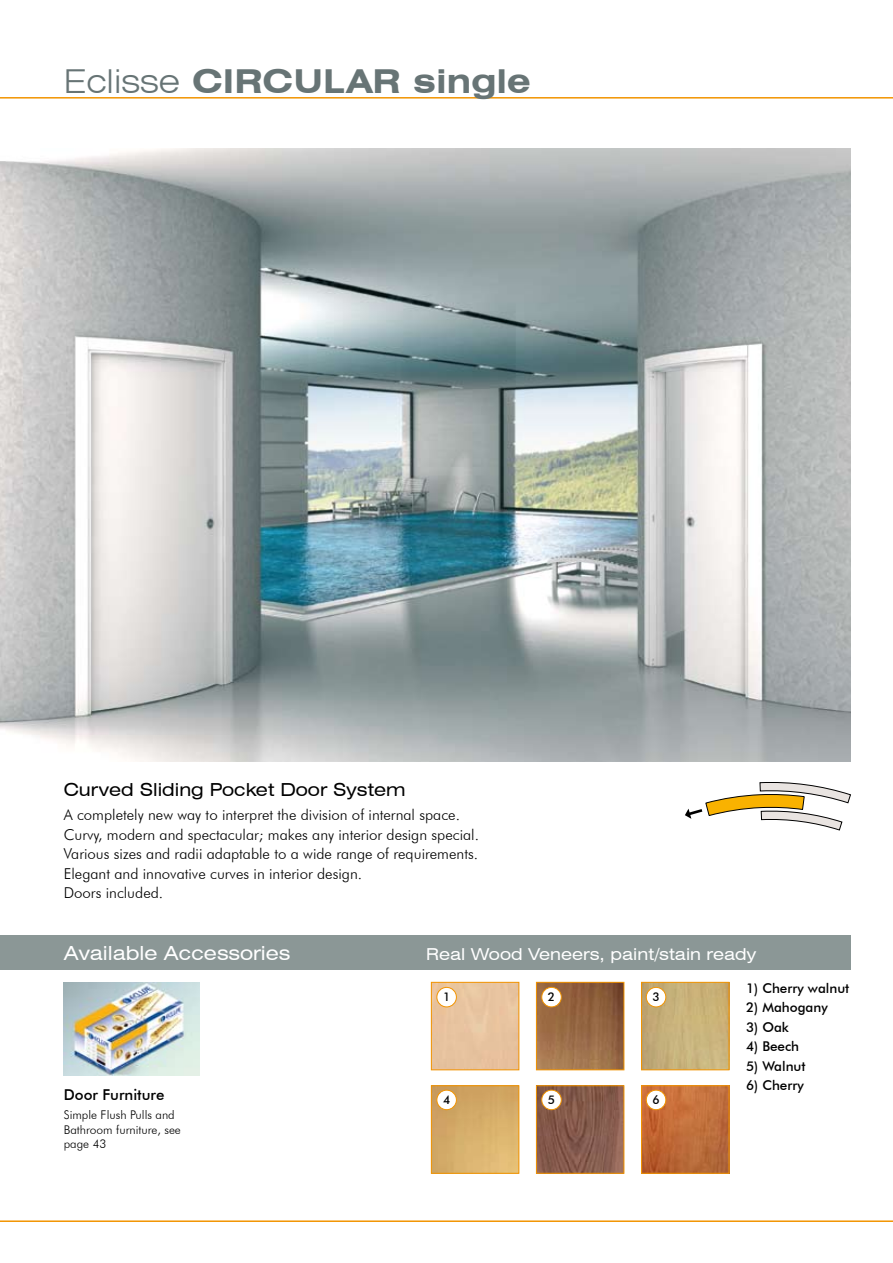
<style>
.page{position:relative;width:893px;height:1263px;background:#fff}
.page>*{position:absolute;margin:0;border:0;box-sizing:border-box;transform-origin:0 0}
.t1{font:700 expanded 33px "Swiss 721 BT";color:#677475}
.t2{font:expanded 19.5px "Swiss 721 BT";color:#fff}
.t3{font:expanded 18px "Swiss 721 BT";color:#000}
.t4{font:expanded 16.5px "Swiss 721 BT";color:#fff}
.t5{font:300 15px/19.5px "Futura BT";color:#000}
.t6{font:500 15px "Futura BT";color:#000}
.t7{font:500 13.5px "Futura BT";color:#000}
.t8{font:300 12px/14.4px "Futura BT";color:#000}
.t9{font:500 12px "Futura BT";color:#000}
.s1{font-weight:300}
</style>
<div class="page">
<img style="left:0;top:149px;width:850px;height:612px">
<hr style="left:0;top:97px;width:893px;height:2px;background:#f29400">
<svg style="left:685px;top:782px;width:166px;height:49px"></svg>
<div style="left:0;top:935px;width:850px;height:34px;background:#8b9796"></div>
<div style="left:433px;top:984px;width:84px;height:84px;background:#e8c39f"></div>
<div style="left:431px;top:982px;width:88px;height:88px;border:1px solid #f29400"></div>
<img style="left:538px;top:984px;width:84px;height:84px">
<div style="left:536px;top:982px;width:88px;height:88px;border:1px solid #f29400"></div>
<img style="left:643px;top:984px;width:84px;height:84px">
<div style="left:641px;top:982px;width:88px;height:88px;border:1px solid #f29400"></div>
<img style="left:433px;top:1087px;width:84px;height:85px">
<div style="left:431px;top:1085px;width:88px;height:89px;border:1px solid #f29400"></div>
<img style="left:643px;top:1087px;width:84px;height:85px">
<div style="left:641px;top:1085px;width:88px;height:89px;border:1px solid #f29400"></div>
<div style="left:437px;top:987px;width:19px;height:20px;background:#fff;border-radius:50%"></div>
<div style="left:436px;top:987px;width:21px;height:20px;border:1px solid #f29400;border-radius:50%"></div>
<div style="left:542px;top:987px;width:19px;height:20px;background:#fff;border-radius:50%"></div>
<div style="left:541px;top:987px;width:21px;height:20px;border:1px solid #f29400;border-radius:50%"></div>
<div style="left:646px;top:987px;width:20px;height:20px;background:#fff;border-radius:50%"></div>
<div style="left:646px;top:987px;width:20px;height:20px;border:1px solid #f29400;border-radius:50%"></div>
<img style="left:538px;top:1087px;width:84px;height:85px">
<div style="left:536px;top:1085px;width:88px;height:89px;border:1px solid #f29400"></div>
<div style="left:437px;top:1090px;width:19px;height:20px;background:#fff;border-radius:50%"></div>
<div style="left:436px;top:1090px;width:21px;height:20px;border:1px solid #f29400;border-radius:50%"></div>
<div style="left:542px;top:1090px;width:19px;height:20px;background:#fff;border-radius:50%"></div>
<div style="left:541px;top:1090px;width:21px;height:20px;border:1px solid #f29400;border-radius:50%"></div>
<div style="left:646px;top:1090px;width:20px;height:20px;background:#fff;border-radius:50%"></div>
<div style="left:646px;top:1090px;width:20px;height:20px;border:1px solid #f29400;border-radius:50%"></div>
<img style="left:64px;top:982px;width:136px;height:94px">
<hr style="left:0;top:1220px;width:893px;height:2px;background:#f29400">
<h1 class="t1" style="left:64px;top:61px;width:469px"><span class="s1">Eclisse</span> CIRCULAR single</h1>
<p class="t3" style="left:64px;top:779px;width:343px">Curved Sliding Pocket Door System</p>
<p class="t5" style="left:64px;top:805px;width:417px">A completely new way to interpret the division of internal space.<br>Curvy, modern and spectacular; makes any interior design special.<br>Various sizes and radii adaptable to a wide range of requirements.<br>Elegant and innovative curves in interior design.<br>Doors included.</p>
<h2 class="t2" style="left:64px;top:941px;width:228px">Available Accessories</h2>
<p class="t4" style="left:426px;top:944px;width:331px">Real Wood Veneers, paint/stain ready</p>
<p class="t6" style="left:64px;top:1086px;width:102px">Door Furniture</p>
<p class="t8" style="left:64px;top:1108px;width:119px">Simple Flush Pulls and<br>Bathroom furniture, see page 43</p>
<p class="t9" style="left:443px;top:989px;width:9px">1</p>
<p class="t9" style="left:548px;top:989px;width:9px">2</p>
<p class="t9" style="left:652px;top:989px;width:9px">3</p>
<p class="t9" style="left:443px;top:1092px;width:9px">4</p>
<p class="t9" style="left:548px;top:1092px;width:9px">5</p>
<p class="t9" style="left:652px;top:1092px;width:9px">6</p>
<p class="t7" style="left:746px;top:979px;width:105px">1) Cherry walnut</p>
<p class="t7" style="left:746px;top:999px;width:83px">2) Mahogany</p>
<p class="t7" style="left:746px;top:1018px;width:44px">3) Oak</p>
<p class="t7" style="left:746px;top:1038px;width:55px">4) Beech</p>
<p class="t7" style="left:746px;top:1057px;width:61px">5) Walnut</p>
<p class="t7" style="left:746px;top:1077px;width:59px">6) Cherry</p>
</div>
